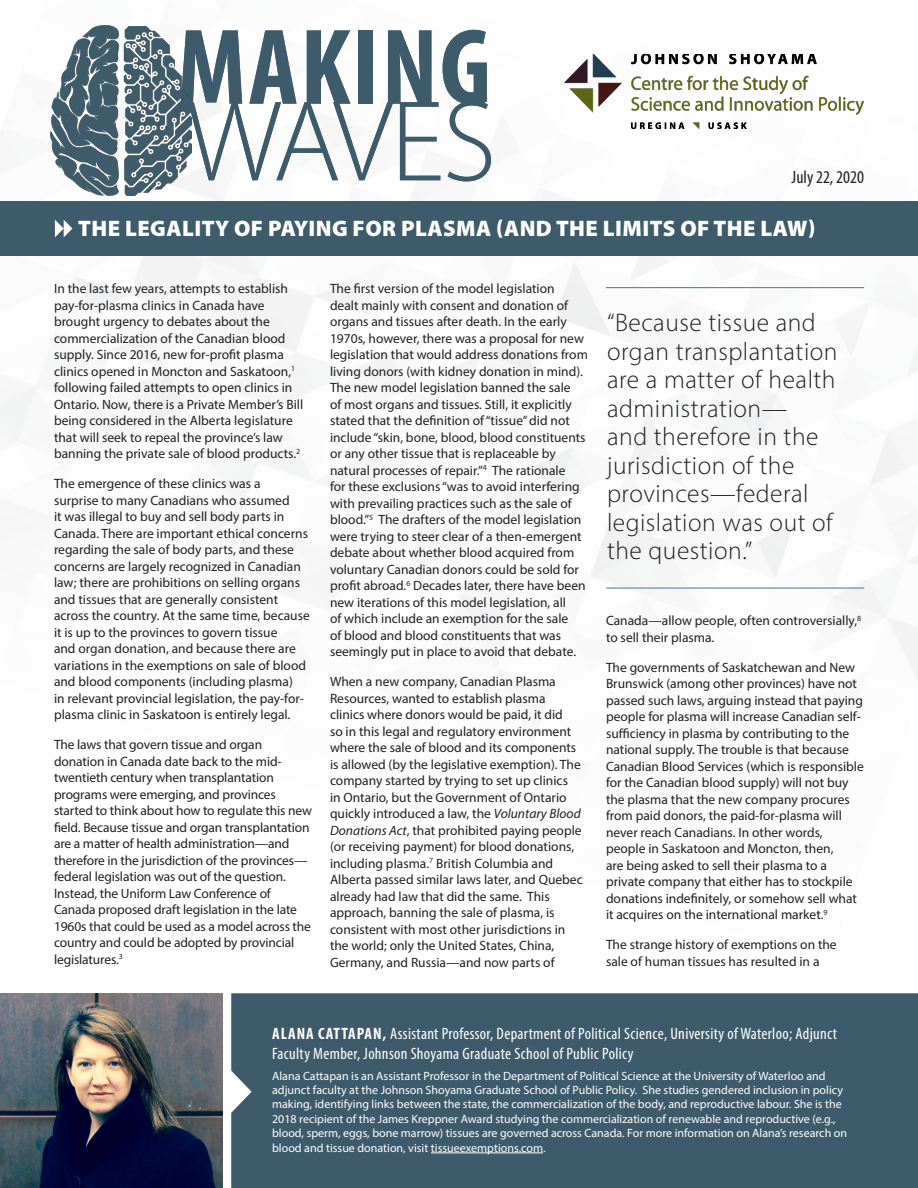
<style>
.page{position:relative;width:918px;height:1188px;background:#fff}
.page>*{position:absolute;margin:0;border:0;box-sizing:border-box;transform-origin:0 0}
.t1{font:300 115.95px "Myriad Pro";letter-spacing:-.04em;color:#3d5b6a}
.t2{font:700 condensed 108.6px "Myriad Pro";letter-spacing:.02em;color:#3d5b6a}
.t3{font:300 25.5px/28.5px "Myriad Pro";letter-spacing:.02em;color:#231f20}
.MAIN_TITLE{font:900 22.5px "Myriad Pro";letter-spacing:.02em;color:#fff}
.t4{font:condensed 18px "Myriad Pro";color:#231f20}
.t5{font:condensed 16.5px/19.8px "Myriad Pro";letter-spacing:.02em;color:#fff}
.PROGRAM_COPY{font:13.5px/16.5px "Myriad Pro";color:#231f20}
.t6{font:12px/14.4px "Myriad Pro";color:#fff}
.s1{font-style:italic}
.s2{font-weight:700}
</style>
<div class="page">
<img style="left:0;top:25px;width:918px;height:681px">
<div style="left:0;top:201px;width:918px;height:55px;background:#3d5b6a"></div>
<div style="left:231px;top:993px;width:687px;height:195px;background:#3d5b6a"></div>
<img style="left:0;top:993px;width:222px;height:195px">
<svg style="left:55px;top:220px;width:17px;height:17px"></svg>
<hr style="left:431px;top:1153px;width:112px;height:1px;background:#fff">
<hr style="left:606px;top:287px;width:258px;height:1px;background:#51758c">
<hr style="left:606px;top:588px;width:258px;height:1px;background:#51758c">
<p class="t2" style="left:177px;top:0;width:316px">MAKING</p>
<p class="t1" style="left:187px;top:72px;width:311px">WAVES</p>
<p class="t4" style="left:792px;top:166px;width:74px">July 22, 2020</p>
<p class="MAIN_TITLE" style="left:78px;top:213px;width:739px">THE LEGALITY OF PAYING FOR PLASMA (AND THE LIMITS OF THE LAW)</p>
<p class="PROGRAM_COPY" style="left:54px;top:280px;width:251px">In the last few years, attempts to establish pay-for-plasma clinics in Canada have brought urgency to debates about the commercialization of the Canadian blood supply. Since 2016, new for-profit plasma clinics opened in Moncton and Saskatoon,<sup>1 </sup>following failed attempts to open clinics in Ontario. Now, there is a Private Member’s Bill being considered in the Alberta legislature that will seek to repeal the province’s law banning the private sale of blood products.<sup>2</sup></p>
<p class="PROGRAM_COPY" style="left:54px;top:475px;width:257px">The emergence of these clinics was a<br>surprise to many Canadians who assumed<br>it was illegal to buy and sell body parts in Canada. There are important ethical concerns regarding the sale of body parts, and these concerns are largely recognized in Canadian law; there are prohibitions on selling organs and tissues that are generally consistent across the country. At the same time, because it is up to the provinces to govern tissue<br>and organ donation, and because there are variations in the exemptions on sale of blood and blood components (including plasma)<br>in relevant provincial legislation, the pay-for&shy;plasma clinic in Saskatoon is entirely legal.</p>
<p class="PROGRAM_COPY" style="left:54px;top:736px;width:260px">The laws that govern tissue and organ donation in Canada date back to the mid&shy;twentieth century when transplantation programs were emerging, and provinces started to think about how to regulate this new field. Because tissue and organ transplantation are a matter of health administration—and therefore in the jurisdiction of the provinces— federal legislation was out of the question.<br>Instead, the Uniform Law Conference of Canada proposed draft legislation in the late 1960s that could be used as a model across the country and could be adopted by provincial legislatures.<sup>3</sup></p>
<p class="PROGRAM_COPY" style="left:330px;top:280px;width:259px">The first version of the model legislation<br>dealt mainly with consent and donation of organs and tissues after death. In the early 1970s, however, there was a proposal for new legislation that would address donations from living donors (with kidney donation in mind).<br>The new model legislation banned the sale<br>of most organs and tissues. Still, it explicitly stated that the definition of “tissue” did not include “skin, bone, blood, blood constituents or any other tissue that is replaceable by natural processes of repair.”<sup>4</sup> The rationale<br>for these exclusions “was to avoid interfering with prevailing practices such as the sale of blood.”<sup>5</sup> The drafters of the model legislation were trying to steer clear of a then-emergent debate about whether blood acquired from voluntary Canadian donors could be sold for profit abroad.<sup>6</sup> Decades later, there have been new iterations of this model legislation, all<br>of which include an exemption for the sale<br>of blood and blood constituents that was seemingly put in place to avoid that debate.</p>
<p class="PROGRAM_COPY" style="left:330px;top:673px;width:254px">When a new company, Canadian Plasma Resources, wanted to establish plasma clinics where donors would be paid, it did<br>so in this legal and regulatory environment where the sale of blood and its components is allowed (by the legislative exemption). The company started by trying to set up clinics<br>in Ontario, but the Government of Ontario quickly introduced a law, the <span class="s1">Voluntary Blood Donations Act</span>, that prohibited paying people (or receiving payment) for blood donations, including plasma.<sup>7</sup> British Columbia and Alberta passed similar laws later, and Quebec already had law that did the same. This approach, banning the sale of plasma, is consistent with most other jurisdictions in the world; only the United States, China, Germany, and Russia—and now parts of</p>
<p class="t3" style="left:607px;top:308px;width:232px">“Because tissue and organ transplantation are a matter of health administration—<br>and therefore in the jurisdiction of the provinces—federal legislation was out of the question.”</p>
<p class="PROGRAM_COPY" style="left:606px;top:612px;width:257px">Canada—allow people, often controversially,<sup>8 </sup>to sell their plasma.</p>
<p class="PROGRAM_COPY" style="left:606px;top:659px;width:259px">The governments of Saskatchewan and New Brunswick (among other provinces) have not passed such laws, arguing instead that paying people for plasma will increase Canadian self&shy;sufficiency in plasma by contributing to the national supply. The trouble is that because Canadian Blood Services (which is responsible for the Canadian blood supply) will not buy the plasma that the new company procures from paid donors, the paid-for-plasma will never reach Canadians. In other words, people in Saskatoon and Moncton, then,<br>are being asked to sell their plasma to a private company that either has to stockpile donations indefinitely, or somehow sell what it acquires on the international market.<sup>9</sup></p>
<p class="PROGRAM_COPY" style="left:606px;top:936px;width:232px">The strange history of exemptions on the sale of human tissues has resulted in a</p>
<p class="t5" style="left:272px;top:1023px;width:566px"><span class="s2">ALANA CATTAPAN,</span> Assistant Professor, Department of Political Science, University of Waterloo; Adjunct<br>Faculty Member, Johnson Shoyama Graduate School of Public Policy</p>
<p class="t6" style="left:272px;top:1068px;width:576px">Alana Cattapan is an Assistant Professor in the Department of Political Science at the University of Waterloo and adjunct faculty at the Johnson Shoyama Graduate School of Public Policy. She studies gendered inclusion in policy making, identifying links between the state, the commercialization of the body, and reproductive labour. She is the 2018 recipient of the James Kreppner Award studying the commercialization of renewable and reproductive (e.g., blood, sperm, eggs, bone marrow) tissues are governed across Canada. For more information on Alana’s research on blood and tissue donation, visit tissueexemptions.com.</p>
</div>
